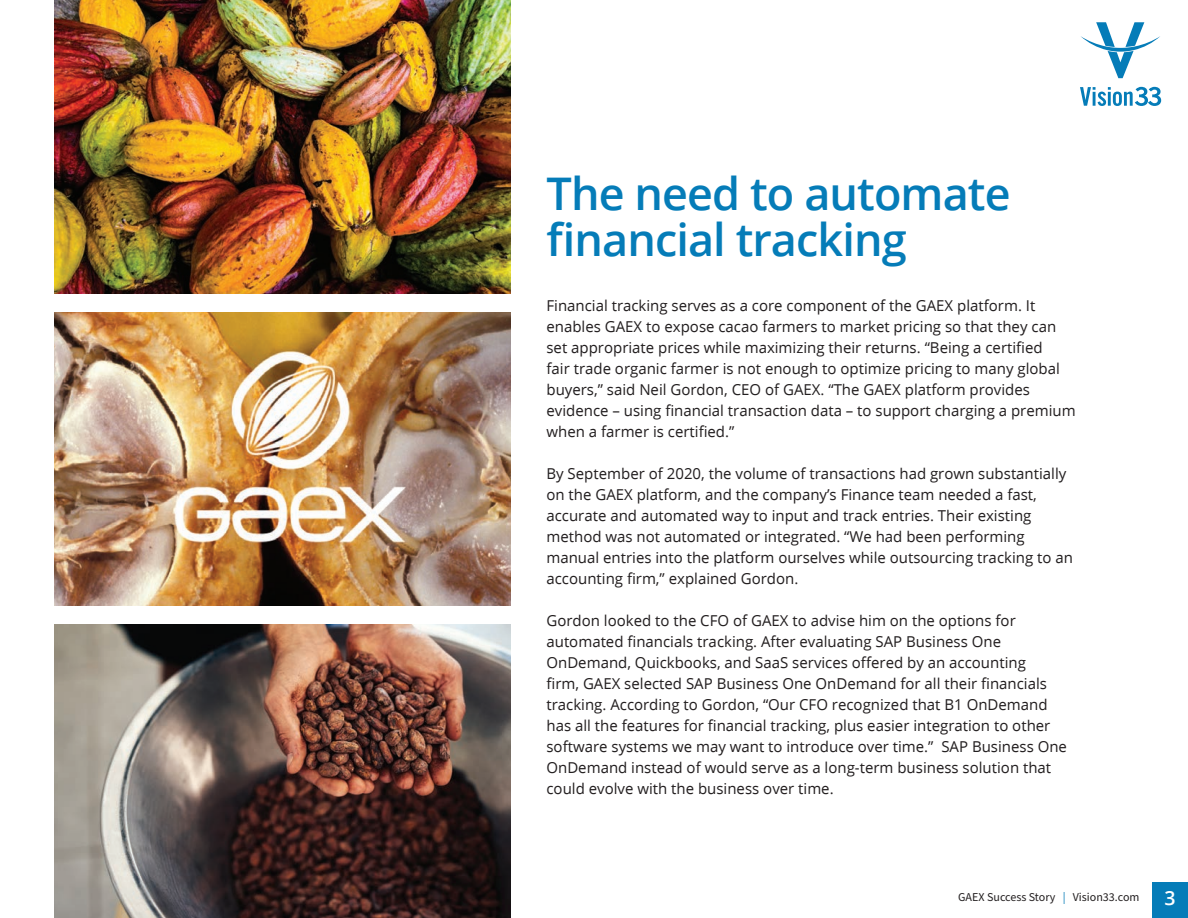
<style>
.page{position:relative;width:1188px;height:918px;background:#fff}
.page>*{position:absolute;margin:0;border:0;box-sizing:border-box;transform-origin:0 0}
.t1{font:600 45px/46.5px "Open Sans";letter-spacing:-.02em;color:#057cb8}
.t2{font:600 19.5px "Open Sans";color:#fff}
.t3{font:15px/21px "Open Sans";color:#231f20}
.t4{font:12px "Source Sans Pro";color:#231f20}
.s1{color:#057cb8}
</style>
<div class="page">
<img style="left:54px;top:0;width:456px;height:294px">
<img style="left:54px;top:624px;width:456px;height:294px">
<img style="left:54px;top:312px;width:456px;height:294px">
<div style="left:1152px;top:882px;width:36px;height:36px;background:#057cb8"></div>
<svg style="left:1081px;top:22px;width:79px;height:56px"></svg>
<svg style="left:1080px;top:87px;width:81px;height:19px"></svg>
<h1 class="t1" style="left:546px;top:169px;width:466px">The need to automate financial tracking</h1>
<p class="t3" style="left:546px;top:296px;width:531px">Financial tracking serves as a core component of the GAEX platform. It enables GAEX to expose cacao farmers to market pricing so that they can set appropriate prices while maximizing their returns. “Being a certified<br>fair trade organic farmer is not enough to optimize pricing to many global buyers,” said Neil Gordon, CEO of GAEX. “The GAEX platform provides evidence – using financial transaction data – to support charging a premium when a farmer is certified.”</p>
<p class="t3" style="left:546px;top:464px;width:528px">By September of 2020, the volume of transactions had grown substantially on the GAEX platform, and the company’s Finance team needed a fast, accurate and automated way to input and track entries. Their existing method was not automated or integrated. “We had been performing manual entries into the platform ourselves while outsourcing tracking to an accounting firm,” explained Gordon.</p>
<p class="t3" style="left:546px;top:611px;width:522px">Gordon looked to the CFO of GAEX to advise him on the options for automated financials tracking. After evaluating SAP Business One OnDemand, Quickbooks, and SaaS services offered by an accounting<br>firm, GAEX selected SAP Business One OnDemand for all their financials tracking. According to Gordon, “Our CFO recognized that B1 OnDemand has all the features for financial tracking, plus easier integration to other software systems we may want to introduce over time.” SAP Business One OnDemand instead of would serve as a long-term business solution that could evolve with the business over time.</p>
<p class="t4" style="left:958px;top:889px;width:183px">GAEX Success Story <span class="s1">|</span> Vision33.com</p>
<h2 class="t2" style="left:1165px;top:885px;width:13px">3</h2>
</div>
